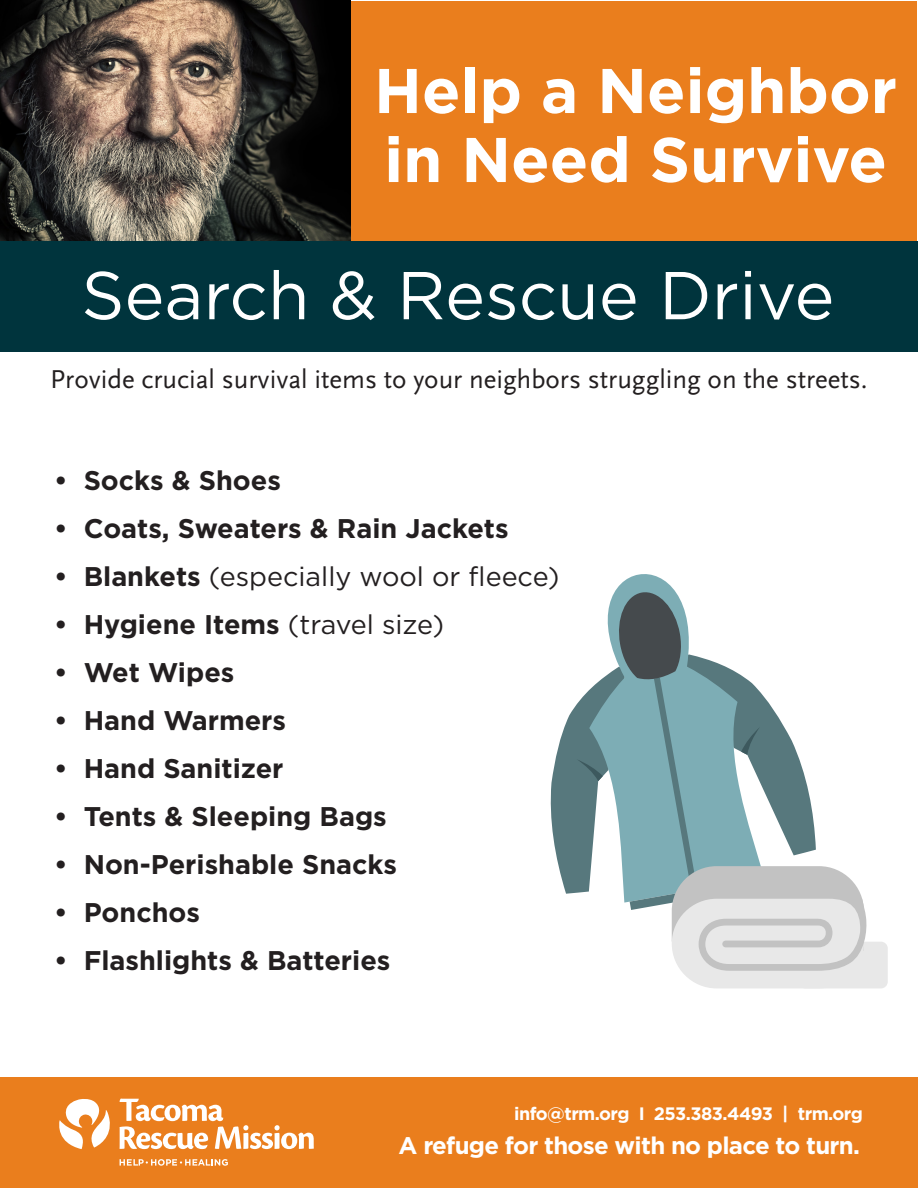
<style>
.page{position:relative;width:918px;height:1188px;background:#fff}
.page>*{position:absolute;margin:0;border:0;box-sizing:border-box;transform-origin:0 0}
.t1{font:67.5px "Gotham";color:#fff}
.t2{font:700 63px "Gotham";color:#fff}
.t3{font:700 27px "Gotham";color:#231f20}
.t4{font:27px "Scala Sans Pro";color:#231f20}
.t5{font:27px "Gotham";color:#231f20}
.t6{font:700 24px "Gotham";letter-spacing:-.03em;color:#fff}
.t7{font:700 18px "Gotham";letter-spacing:-.03em;color:#fff}
.s1{font-weight:700}
.s2{font-weight:400}
</style>
<div class="page">
<div style="left:1px;top:1px;width:916px;height:240px;background:#ea7e1d"></div>
<div style="left:0;top:1078px;width:918px;height:110px;background:#ea7e1d"></div>
<svg style="left:59px;top:1099px;width:51px;height:50px"></svg>
<svg style="left:119px;top:1099px;width:195px;height:50px"></svg>
<svg style="left:120px;top:1159px;width:108px;height:7px"></svg>
<img style="left:0;top:0;width:351px;height:241px">
<svg style="left:616px;top:574px;width:58px;height:16px"></svg>
<div style="left:798px;top:942px;width:90px;height:46px;background:#e8e8e8;border-radius:7px"></div>
<svg style="left:550px;top:590px;width:317px;height:398px"></svg>
<div style="left:0;top:241px;width:917px;height:111px;background:#00343d"></div>
<p class="t2" style="left:374px;top:49px;width:525px">Help a Neighbor</p>
<p class="t2" style="left:384px;top:118px;width:504px">in Need Survive</p>
<p class="t1" style="left:81px;top:252px;width:755px">Search &amp; Rescue Drive</p>
<p class="t4" style="left:50px;top:364px;width:819px">Provide crucial survival items to your neighbors struggling on the streets.</p>
<p class="t3" style="left:54px;top:463px;width:228px">• Socks &amp; Shoes</p>
<p class="t3" style="left:54px;top:511px;width:456px">• Coats, Sweaters &amp; Rain Jackets</p>
<p class="t5" style="left:54px;top:559px;width:507px"><span class="s1">• Blankets</span> (especially wool or fleece)</p>
<p class="t3" style="left:54px;top:607px;width:392px">• Hygiene Items <span class="s2">(travel size)</span></p>
<p class="t3" style="left:54px;top:655px;width:182px">• Wet Wipes</p>
<p class="t3" style="left:54px;top:703px;width:234px">• Hand Warmers</p>
<p class="t3" style="left:54px;top:751px;width:231px">• Hand Sanitizer</p>
<p class="t3" style="left:54px;top:799px;width:334px">• Tents &amp; Sleeping Bags</p>
<p class="t3" style="left:54px;top:847px;width:345px">• Non-Perishable Snacks</p>
<p class="t3" style="left:54px;top:895px;width:148px">• Ponchos</p>
<p class="t3" style="left:54px;top:943px;width:338px">• Flashlights &amp; Batteries</p>
<p class="t7" style="left:514px;top:1101px;width:350px">info@trm.org I 253.383.4493 | trm.org</p>
<p class="t6" style="left:399px;top:1129px;width:463px">A refuge for those with no place to turn.</p>
</div>
